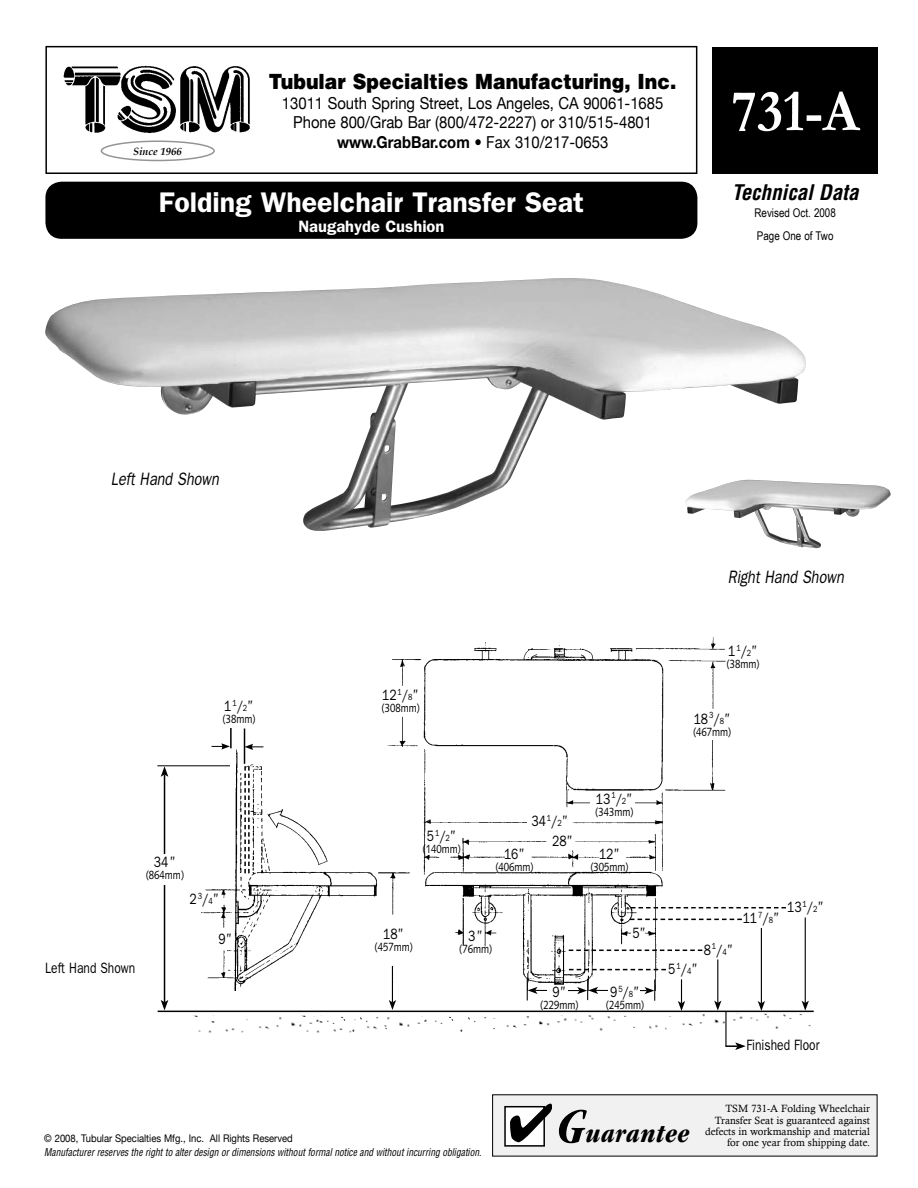
<style>
.page{position:relative;width:918px;height:1188px;background:#fff}
.page>*{position:absolute;margin:0;border:0;box-sizing:border-box;transform-origin:0 0}
.t1{font:700 60px "Garamond";color:#fff;scale:.92 1}
.t2{font:600 28.5px "Franklin Gothic";color:#fff}
.t3{font:italic 700 condensed 27px "Garamond";letter-spacing:.02em;color:#000}
.t4{font:900 21px "Helvetica";color:#000;scale:.9 1}
.t5{font:italic 700 condensed 21px "Helvetica";color:#000}
.t6{font:italic 18px "Franklin Gothic";color:#000;scale:.8 1}
.t7{font:16.5px/19.8px "Helvetica Neue";color:#000;text-align:center;scale:.9 1}
.t8{font:600 16.5px "Franklin Gothic";color:#fff}
.t9{font:15px "Franklin Gothic";color:#000;scale:.8 1}
.t10{font:12px "Syntax";color:#000;scale:.8 1}
.t11{font:12px "Arial Narrow";color:#000}
.t12{font:10.5px/11.2px "Calisto";color:#000;text-align:right}
.t13{font:italic condensed 10.5px "Helvetica";color:#000;scale:.9 1}
.t14{font:10.5px "Helvetica Neue";color:#000;scale:.9 1}
.t15{font:italic 700 10.5px "Palatino";color:#000}
.s1{font-weight:700}
.s2{font-size:9px}
.s3{font-family:"Syntax"}
.s4{font-size:51px}
</style>
<div class="page">
<div style="left:45px;top:46px;width:652px;height:128px;border:2px solid #000"></div>
<div style="left:713px;top:47px;width:165px;height:127px;background:#000"></div>
<div style="left:45px;top:182px;width:652px;height:57px;background:#000;border-radius:16px"></div>
<img style="left:63px;top:65px;width:187px;height:68px">
<div style="left:101px;top:140px;width:114px;height:21px;border:2px solid #939598;border-radius:50%"></div>
<div style="left:493px;top:1095px;width:384px;height:61px;background:#f1f1f2"></div>
<div style="left:505px;top:1107px;width:39px;height:39px;background:#fff"></div>
<div style="left:504px;top:1106px;width:41px;height:41px;border:2px solid #000"></div>
<img style="left:45px;top:278px;width:761px;height:253px">
<img style="left:685px;top:480px;width:206px;height:69px">
<img style="left:183px;top:637px;width:556px;height:354px">
<div style="left:178px;top:906px;width:23px;height:105px;background:#fff"></div>
<hr style="left:157px;top:765px;width:73px;height:1px;background:#000">
<hr style="left:164px;top:774px;width:1px;height:228px;background:#000">
<svg style="left:161px;top:1000px;width:7px;height:10px"></svg>
<svg style="left:161px;top:766px;width:7px;height:11px"></svg>
<hr style="left:244px;top:729px;width:1px;height:35px;background:#000">
<hr style="left:230px;top:728px;width:2px;height:20px;background:#000">
<svg style="left:212px;top:743px;width:18px;height:7px"></svg>
<svg style="left:245px;top:744px;width:18px;height:6px"></svg>
<div style="left:242px;top:768px;width:7px;height:105px;background:#fff"></div>
<svg style="left:244px;top:766px;width:6px;height:107px"></svg>
<div style="left:396px;top:687px;width:10px;height:28px;background:#fff"></div>
<img style="left:702px;top:1013px;width:109px;height:16px">
<div style="left:160px;top:854px;width:8px;height:31px;background:#fff"></div>
<div style="left:219px;top:978px;width:8px;height:26px;background:#fff"></div>
<div style="left:527px;top:816px;width:45px;height:10px;background:#fff"></div>
<svg style="left:631px;top:907px;width:155px;height:1px"></svg>
<svg style="left:630px;top:919px;width:112px;height:1px"></svg>
<svg style="left:569px;top:950px;width:133px;height:1px"></svg>
<svg style="left:569px;top:969px;width:97px;height:1px"></svg>
<hr style="left:805px;top:917px;width:1px;height:86px;background:#000">
<svg style="left:802px;top:1001px;width:7px;height:10px"></svg>
<svg style="left:678px;top:979px;width:7px;height:32px"></svg>
<hr style="left:717px;top:959px;width:1px;height:44px;background:#000">
<svg style="left:714px;top:1001px;width:7px;height:10px"></svg>
<hr style="left:761px;top:928px;width:1px;height:75px;background:#000">
<svg style="left:758px;top:1001px;width:7px;height:10px"></svg>
<hr style="left:725px;top:1012px;width:2px;height:35px;background:#000">
<svg style="left:726px;top:1043px;width:20px;height:7px"></svg>
<img style="left:193px;top:1015px;width:89px;height:18px">
<img style="left:291px;top:1015px;width:196px;height:18px">
<img style="left:493px;top:1015px;width:246px;height:28px">
<hr style="left:158px;top:1011px;width:656px;height:1px;background:#000">
<div style="left:590px;top:796px;width:45px;height:11px;background:#fff"></div>
<hr style="left:392px;top:966px;width:1px;height:36px;background:#000">
<svg style="left:389px;top:1000px;width:7px;height:10px"></svg>
<hr style="left:535px;top:990px;width:45px;height:1px;background:#000">
<svg style="left:527px;top:979px;width:11px;height:22px"></svg>
<hr style="left:596px;top:990px;width:51px;height:1px;background:#000">
<svg style="left:577px;top:979px;width:21px;height:21px"></svg>
<svg style="left:645px;top:979px;width:10px;height:22px"></svg>
<div style="left:548px;top:986px;width:20px;height:10px;background:#fff"></div>
<div style="left:608px;top:986px;width:31px;height:11px;background:#fff"></div>
<div style="left:196px;top:916px;width:10px;height:6px;background:#fff"></div>
<p class="t15" style="left:133px;top:143px;width:50px">Since 1966</p>
<p class="t4" style="left:269px;top:68px;width:454px">Tubular Specialties Manufacturing, Inc.</p>
<p class="t7" style="left:282px;top:93px;width:425px">13011 South Spring Street, Los Angeles, CA 90061-1685<br>Phone 800/Grab Bar (800/472-2227) or 310/515-4801 <span class="s1">www.GrabBar.com</span> • Fax 310/217-0653</p>
<h2 class="t2" style="left:159px;top:185px;width:426px">Folding Wheelchair Transfer Seat</h2>
<p class="t8" style="left:298px;top:216px;width:148px">Naugahyde Cushion</p>
<h1 class="t1" style="left:731px;top:76px;width:140px">731-A</h1>
<p class="t5" style="left:732px;top:179px;width:128px">Technical Data</p>
<p class="t11" style="left:754px;top:205px;width:83px">Revised Oct. 2008</p>
<p class="t11" style="left:757px;top:229px;width:78px">Page One of Two</p>
<p class="t6" style="left:111px;top:468px;width:137px">Left Hand Shown</p>
<p class="t9" style="left:224px;top:698px;width:39px">1 <sup>1</sup>/<span class="s2">2</span><span class="s3">”</span></p>
<p class="t10" style="left:223px;top:712px;width:43px">(38mm)</p>
<p class="t9" style="left:382px;top:687px;width:48px">12 <sup>1</sup>/<span class="s2">8</span><span class="s3">”</span></p>
<p class="t10" style="left:382px;top:701px;width:50px">(308mm)</p>
<p class="t9" style="left:154px;top:854px;width:29px">34 <span class="s3">”</span></p>
<p class="t10" style="left:146px;top:868px;width:50px">(864mm)</p>
<p class="t9" style="left:190px;top:891px;width:39px">2 <sup>3</sup>/<span class="s2">4</span><span class="s3">”</span></p>
<p class="t9" style="left:219px;top:930px;width:19px">9<span class="s3">”</span></p>
<p class="t9" style="left:383px;top:925px;width:28px">18<span class="s3">”</span></p>
<p class="t10" style="left:375px;top:940px;width:50px">(457mm)</p>
<p class="t9" style="left:427px;top:827px;width:39px">5 <sup>1</sup>/<span class="s2">2</span><span class="s3">”</span></p>
<p class="t10" style="left:423px;top:842px;width:50px">(140mm)</p>
<p class="t9" style="left:532px;top:813px;width:48px">34 <sup>1</sup>/<span class="s2">2</span><span class="s3">”</span></p>
<p class="t9" style="left:504px;top:846px;width:28px">16<span class="s3">”</span></p>
<p class="t10" style="left:495px;top:860px;width:50px">(406mm)</p>
<p class="t9" style="left:552px;top:832px;width:28px">28<span class="s3">”</span></p>
<p class="t9" style="left:468px;top:928px;width:20px">3 <span class="s3">”</span></p>
<p class="t10" style="left:459px;top:942px;width:43px">(76mm)</p>
<p class="t9" style="left:596px;top:790px;width:48px">13 <sup>1</sup>/<span class="s2">2</span><span class="s3">”</span></p>
<p class="t10" style="left:595px;top:804px;width:50px">(343mm)</p>
<p class="t9" style="left:599px;top:846px;width:28px">12<span class="s3">”</span></p>
<p class="t10" style="left:590px;top:860px;width:50px">(305mm)</p>
<p class="t9" style="left:632px;top:924px;width:19px">5<span class="s3">”</span></p>
<p class="t6" style="left:728px;top:566px;width:147px">Right Hand Shown</p>
<p class="t9" style="left:728px;top:642px;width:39px">1 <sup>1</sup>/<span class="s2">2</span><span class="s3">”</span></p>
<p class="t10" style="left:727px;top:657px;width:43px">(38mm)</p>
<p class="t9" style="left:694px;top:710px;width:48px">18 <sup>3</sup>/<span class="s2">8</span><span class="s3">”</span></p>
<p class="t10" style="left:693px;top:725px;width:50px">(467mm)</p>
<p class="t9" style="left:704px;top:941px;width:39px">8 <sup>1</sup>/<span class="s2">4</span><span class="s3">”</span></p>
<p class="t9" style="left:743px;top:910px;width:48px">11 <sup>7</sup>/<span class="s2">8</span><span class="s3">”</span></p>
<p class="t9" style="left:787px;top:898px;width:48px">13 <sup>1</sup>/<span class="s2">2</span><span class="s3">”</span></p>
<p class="t9" style="left:45px;top:959px;width:114px">Left Hand Shown</p>
<p class="t9" style="left:553px;top:983px;width:19px">9<span class="s3">”</span></p>
<p class="t10" style="left:540px;top:998px;width:50px">(229mm)</p>
<p class="t9" style="left:610px;top:983px;width:39px">9 <sup>5</sup>/<span class="s2">8</span><span class="s3">”</span></p>
<p class="t10" style="left:606px;top:998px;width:50px">(245mm)</p>
<p class="t9" style="left:668px;top:961px;width:39px">5 <sup>1</sup>/<span class="s2">4</span><span class="s3">”</span></p>
<p class="t9" style="left:746px;top:1036px;width:93px">Finished Floor</p>
<h3 class="t3" style="left:508px;top:1118px;width:183px">✔<span class="s4">G</span>uarantee</h3>
<p class="t12" style="left:705px;top:1103px;width:166px">TSM 731-A Folding Wheelchair<br>Transfer Seat is guaranteed against defects in workmanship and material</p>
<p class="t14" style="left:44px;top:1132px;width:278px">© 2008, Tubular Specialties Mfg., Inc. All Rights Reserved</p>
<p class="t12" style="left:727px;top:1137px;width:144px">for one year from shipping date.</p>
<p class="t13" style="left:44px;top:1146px;width:487px">Manufacturer reserves the right to alter design or dimensions without formal notice and without incurring obligation.</p>
</div>
